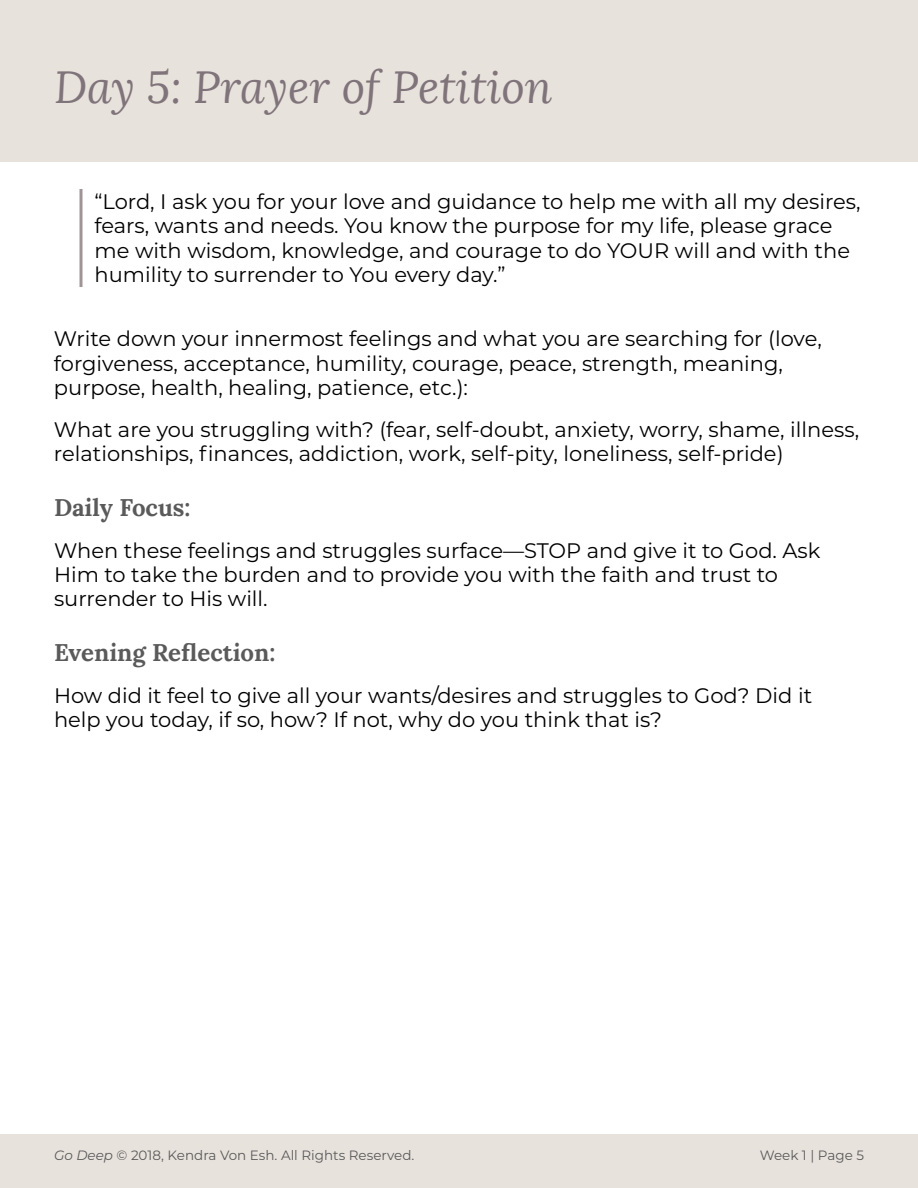
<style>
.page{position:relative;width:918px;height:1188px;background:#fff}
.page>*{position:absolute;margin:0;border:0;box-sizing:border-box;transform-origin:0 0}
.t1{font:italic 45px "Lora";color:#80747b}
.t2{font:700 24px "Lora";color:#5a5a5a}
.t3{font:21px/24.2px "Montserrat";color:#000}
.t4{font:13.5px "Montserrat";color:#5a5a5a}
.s1{font-style:italic}
</style>
<div class="page">
<div style="left:0;top:0;width:918px;height:162px;background:#e8e2dc"></div>
<div style="left:0;top:1134px;width:918px;height:54px;background:#e8e2dc"></div>
<hr style="left:80px;top:189px;width:2px;height:98px;background:#9f9596">
<h1 class="t1" style="left:54px;top:59px;width:500px">Day 5: Prayer of Petition</h1>
<p class="t3" style="left:94px;top:189px;width:768px">“Lord, I ask you for your love and guidance to help me with all my desires, fears, wants and needs. You know the purpose for my life, please grace me with wisdom, knowledge, and courage to do YOUR will and with the humility to surrender to You every day.”</p>
<p class="t3" style="left:54px;top:326px;width:769px">Write down your innermost feelings and what you are searching for (love, forgiveness, acceptance, humility, courage, peace, strength, meaning, purpose, health, healing, patience, etc.):</p>
<p class="t3" style="left:54px;top:417px;width:807px">What are you struggling with? (fear, self-doubt, anxiety, worry, shame, illness, relationships, finances, addiction, work, self-pity, loneliness, self-pride)</p>
<p class="t2" style="left:54px;top:491px;width:138px">Daily Focus:</p>
<p class="t3" style="left:54px;top:538px;width:768px">When these feelings and struggles surface—STOP and give it to God. Ask<br>Him to take the burden and to provide you with the faith and trust to surrender to His will.</p>
<p class="t2" style="left:54px;top:637px;width:223px">Evening Reflection:</p>
<p class="t3" style="left:54px;top:683px;width:760px">How did it feel to give all your wants/desires and struggles to God? Did it help you today, if so, how? If not, why do you think that is?</p>
<p class="t4" style="left:54px;top:1145px;width:362px"><span class="s1">Go Deep</span> © 2018, Kendra Von Esh. All Rights Reserved.</p>
<p class="t4" style="left:760px;top:1145px;width:106px">Week 1 | Page 5</p>
</div>
